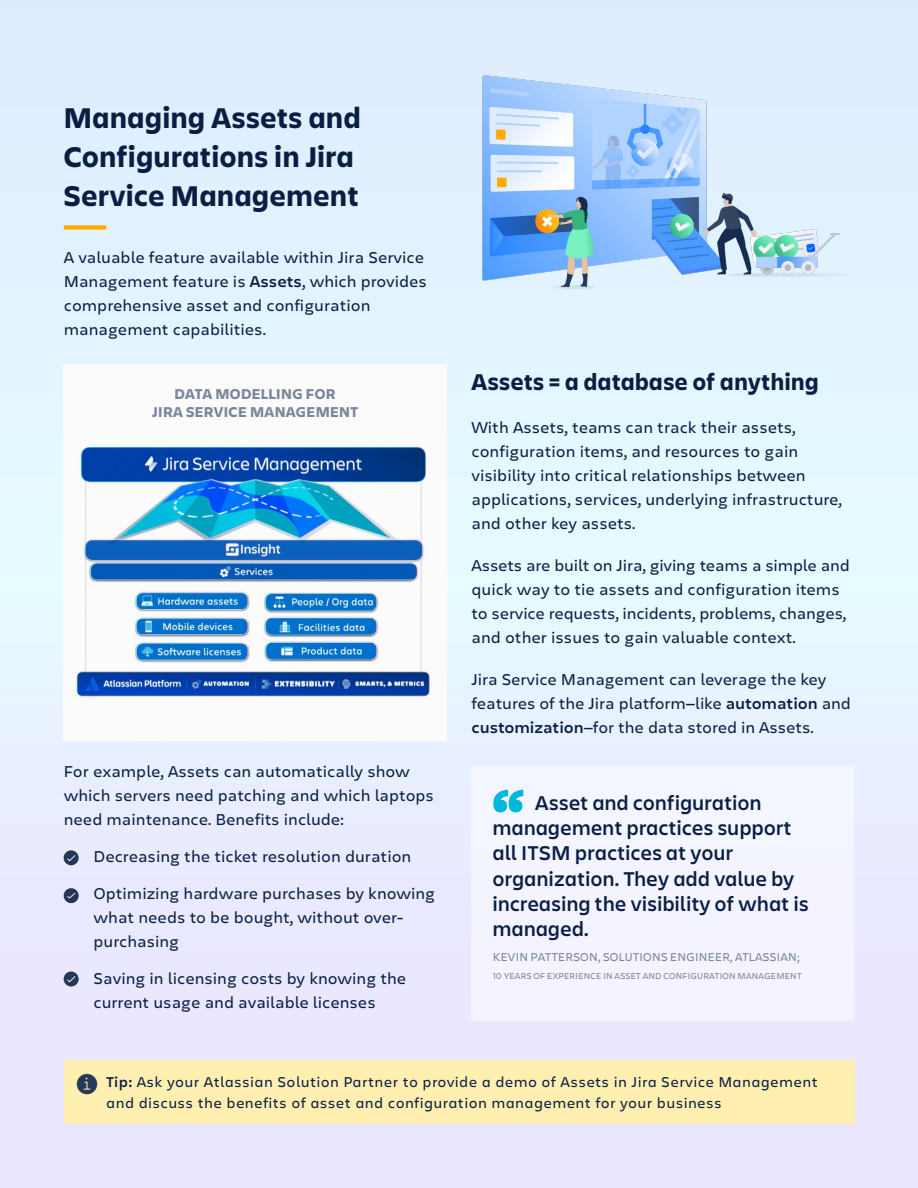
<style>
.page{position:relative;width:918px;height:1188px;background:#e6f0ff}
.page>*{position:absolute;margin:0;border:0;box-sizing:border-box;transform-origin:0 0}
.CTA_headline_14_18{font:900 72px "Charlie Display";color:#00b8d9}
.CTA_headline_14_18-2{font:700 30px/39px "Charlie Display";letter-spacing:.025em;color:#091e42}
.CTA_headline_14_18-3{font:700 24px "Charlie Display";letter-spacing:.025em;color:#091e42}
.CTA_headline_14_18-4{font:600 21px/25.2px "Charlie Display";letter-spacing:.025em;color:#091e42}
.CTA_headline_14_18-5{font:16.5px/24px "Charlie Text";color:#091e42}
.CTA_headline_14_18-6{font:15px/21px "Charlie Text";letter-spacing:.025em;color:#091e42}
.CTA_headline_14_18-7{font:700 15px "Charlie Display";letter-spacing:.025em;color:#7a869a}
.CTA_headline_14_18-8{font:12px "Charlie Display";letter-spacing:.025em;color:#7a869a}
.CTA_headline_14_18-9{font:9px "Charlie Display";letter-spacing:.025em;color:#7a869a}
.s1{font-weight:600}
</style>
<div class="page">
<div style="left:472px;top:765px;width:382px;height:255px;background:#f3f4ff"></div>
<div style="left:64px;top:225px;width:42px;height:5px;background:#ffab00"></div>
<img style="left:482px;top:74px;width:360px;height:215px">
<img style="left:64px;top:850px;width:15px;height:15px;border-radius:7px">
<img style="left:64px;top:888px;width:15px;height:15px;border-radius:7px">
<img style="left:64px;top:972px;width:15px;height:14px;border-radius:7px">
<div style="left:64px;top:1060px;width:790px;height:64px;background:#fff0b2"></div>
<img style="left:77px;top:1073px;width:21px;height:21px">
<img style="left:64px;top:365px;width:382px;height:376px">
<p class="CTA_headline_14_18-2" style="left:64px;top:97px;width:298px">Managing Assets and<br>Configurations in Jira<br>Service Management</p>
<p class="CTA_headline_14_18-5" style="left:64px;top:244px;width:365px">A valuable feature available within Jira Service Management feature is <span class="s1">Assets</span>, which provides comprehensive asset and configuration management capabilities.</p>
<p class="CTA_headline_14_18-7" style="left:175px;top:383px;width:163px">DATA MODELLING FOR</p>
<p class="CTA_headline_14_18-7" style="left:152px;top:401px;width:208px">JIRA SERVICE MANAGEMENT</p>
<p class="CTA_headline_14_18-5" style="left:64px;top:759px;width:372px">For example, Assets can automatically show which servers need patching and which laptops need maintenance. Benefits include:</p>
<p class="CTA_headline_14_18-5" style="left:94px;top:844px;width:319px">Decreasing the ticket resolution duration</p>
<p class="CTA_headline_14_18-5" style="left:94px;top:880px;width:343px">Optimizing hardware purchases by knowing what needs to be bought, without over&shy;purchasing</p>
<p class="CTA_headline_14_18-5" style="left:94px;top:965px;width:314px">Saving in licensing costs by knowing the current usage and available licenses</p>
<p class="CTA_headline_14_18-3" style="left:472px;top:365px;width:349px">Assets = a database of anything</p>
<p class="CTA_headline_14_18-5" style="left:472px;top:415px;width:372px">With Assets, teams can track their assets, configuration items, and resources to gain visibility into critical relationships between applications, services, underlying infrastructure, and other key assets.</p>
<p class="CTA_headline_14_18-5" style="left:472px;top:553px;width:380px">Assets are built on Jira, giving teams a simple and quick way to tie assets and configuration items to service requests, incidents, problems, changes, and other issues to gain valuable context.</p>
<p class="CTA_headline_14_18-5" style="left:472px;top:667px;width:381px">Jira Service Management can leverage the key features of the Jira platform—like <span class="s1">automation</span> and <span class="s1">customization</span>—for the data stored in Assets.</p>
<p class="CTA_headline_14_18" style="left:493px;top:763px;width:33px">“</p>
<p class="CTA_headline_14_18-4" style="left:493px;top:789px;width:317px;text-indent:43px">Asset and configuration management practices support all ITSM practices at your organization. They add value by increasing the visibility of what is managed.</p>
<p class="CTA_headline_14_18-8" style="left:493px;top:948px;width:309px">KEVIN PATTERSON, SOLUTIONS ENGINEER, ATLASSIAN;</p>
<p class="CTA_headline_14_18-9" style="left:493px;top:970px;width:310px">10 YEARS OF EXPERIENCE IN ASSET AND CONFIGURATION MANAGEMENT</p>
<p class="CTA_headline_14_18-6" style="left:106px;top:1071px;width:713px"><span class="s1">Tip:</span> Ask your Atlassian Solution Partner to provide a demo of Assets in Jira Service Management and discuss the benefits of asset and configuration management for your business</p>
</div>
